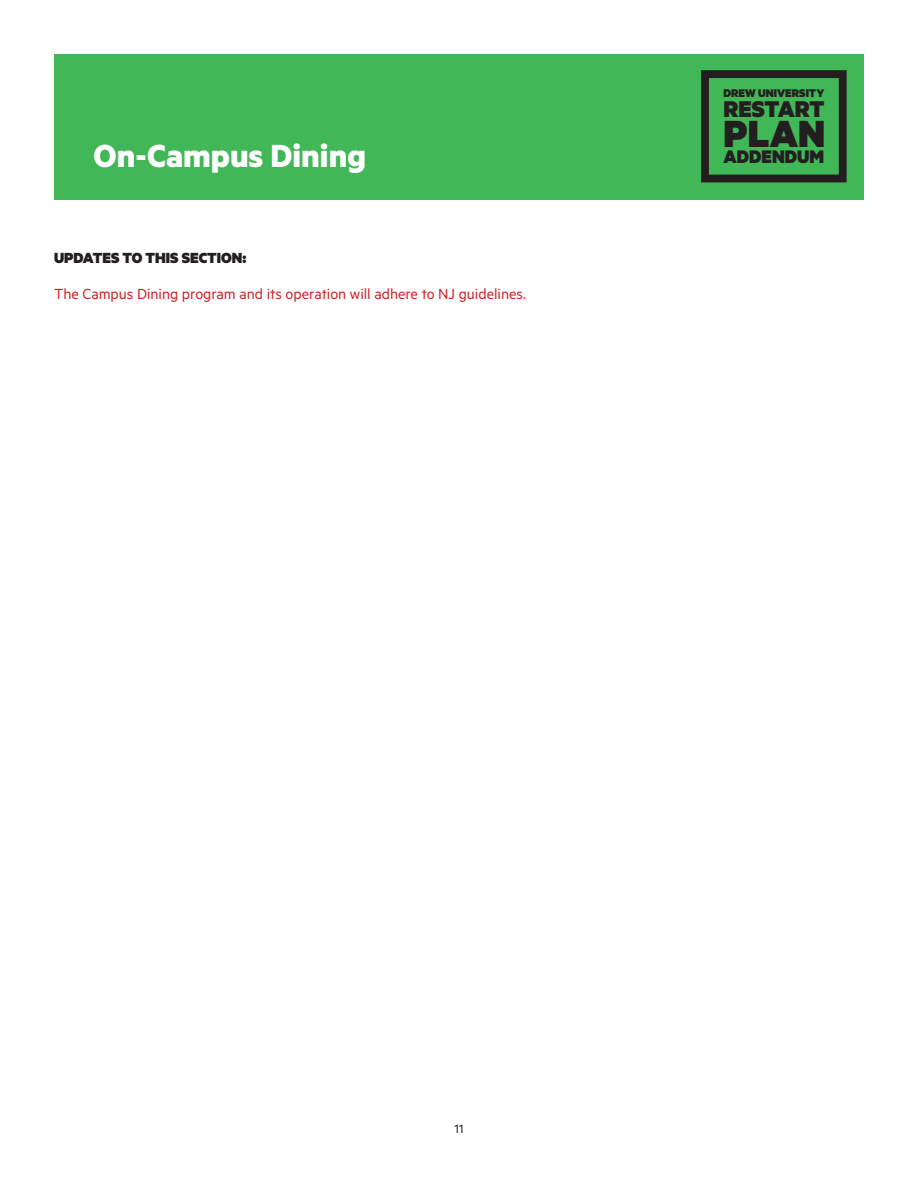
<style>
.page{position:relative;width:918px;height:1188px;background:#fff}
.page>*{position:absolute;margin:0;border:0;box-sizing:border-box;transform-origin:0 0}
.t1{font:900 42.6px "Metric";color:#231f20}
.t2{font:700 36px "Metric";color:#fff}
.t3{font:900 25.65px "Metric";color:#231f20}
.t4{font:900 20.55px "Metric";color:#231f20}
.t5{font:16.5px "Metric";color:#d1232a}
.t6{font:900 16.5px "Metric";color:#231f20}
.t7{font:13.5px "Metric";color:#231f20}
.t8{font:900 12.6px "Metric";color:#231f20}
</style>
<div class="page">
<div style="left:54px;top:54px;width:810px;height:146px;background:#41b757"></div>
<div style="left:701px;top:70px;width:146px;height:112px;border:8px solid #231f20"></div>
<p class="t2" style="left:94px;top:134px;width:274px">On-Campus Dining</p>
<p class="t6" style="left:54px;top:247px;width:194px">UPDATES TO THIS SECTION:</p>
<p class="t5" style="left:54px;top:284px;width:473px">The Campus Dining program and its operation will adhere to NJ guidelines.</p>
<p class="t8" style="left:724px;top:85px;width:102px">DREW UNIVERSITY</p>
<p class="t3" style="left:724px;top:93px;width:103px">RESTART</p>
<p class="t1" style="left:724px;top:107px;width:103px">PLAN</p>
<p class="t4" style="left:724px;top:144px;width:102px">ADDENDUM</p>
<p class="t7" style="left:455px;top:1121px;width:10px">11</p>
</div>
